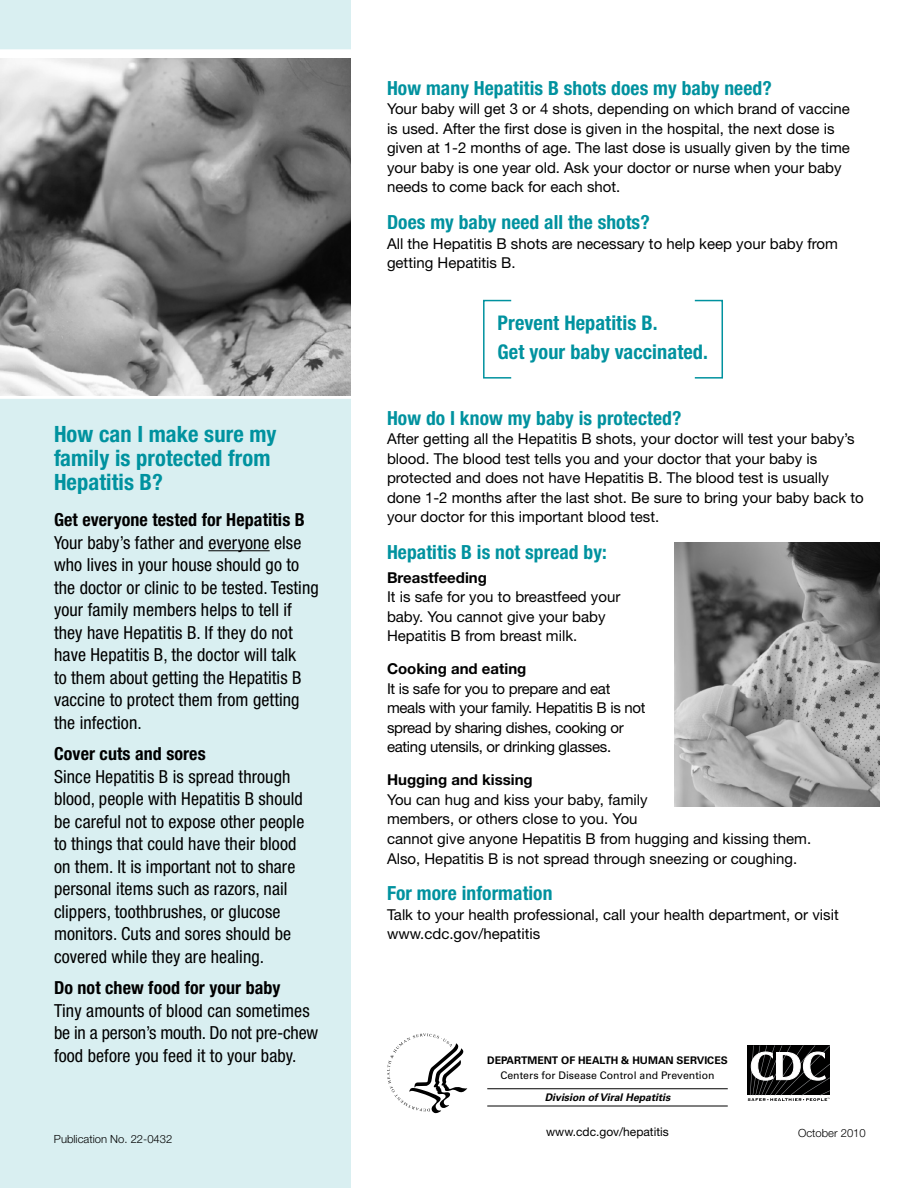
<style>
.page{position:relative;width:918px;height:1188px;background:#fff}
.page>*{position:absolute;margin:0;border:0;box-sizing:border-box;transform-origin:0 0}
.t1{font:700 condensed 22.5px/24px "Helvetica Neue LT Std";letter-spacing:.005em;color:#00929f}
.t2{font:700 condensed 20.25px/28.5px "Helvetica Neue LT Std";letter-spacing:.005em;color:#00929f}
.t3{font:700 condensed 19.5px "Helvetica Neue LT Std";letter-spacing:.005em;color:#00929f}
.t4{font:condensed 18px/22.5px "Helvetica Neue LT Std";letter-spacing:.005em;color:#000}
.t5{font:700 condensed 18px "Helvetica Neue LT Std";letter-spacing:.005em;color:#000}
.t6{font:15px/19.5px "Helvetica Neue LT Std";color:#000}
.t7{font:15px/19.5px "Helvetica Neue LT Std";letter-spacing:-.02em;color:#000}
.t8{font:700 15px "Helvetica Neue LT Std";color:#000}
.HelNeue_BODY{font:12px "Helvetica Neue LT Std";color:#000}
.HelNeue_BODY-2{font:300 11.25px "Helvetica Neue LT Std";color:#000}
.t9{font:10.5px "Univers LT Std";color:#000}
.t10{font:700 10.5px "Univers LT Std";color:#000}
.t11{font:italic 700 10.5px "Univers LT Std";color:#000}
</style>
<div class="page">
<div style="left:0;top:0;width:351px;height:1188px;background:#d9eff1"></div>
<hr style="left:208px;top:550px;width:62px;height:1px;background:#000">
<hr style="left:487px;top:1088px;width:241px;height:1px;background:#000">
<hr style="left:487px;top:1106px;width:241px;height:1px;background:#000">
<div style="left:483px;top:300px;width:29px;height:79px;border:2px solid #00929f"></div>
<div style="left:694px;top:300px;width:29px;height:79px;border:2px solid #00929f"></div>
<div style="left:0;top:49px;width:351px;height:9px;background:#fff"></div>
<div style="left:0;top:390px;width:351px;height:9px;background:#fff"></div>
<img style="left:0;top:58px;width:351px;height:338px">
<img style="left:674px;top:542px;width:206px;height:265px">
<svg style="left:387px;top:1034px;width:80px;height:79px"></svg>
<svg style="left:748px;top:1046px;width:82px;height:55px"></svg>
<h2 class="t1" style="left:54px;top:422px;width:224px">How can I make sure my family is protected from<br>Hepatitis B?</h2>
<h3 class="t5" style="left:54px;top:509px;width:252px">Get everyone tested for Hepatitis B</h3>
<p class="t4" style="left:54px;top:531px;width:266px">Your baby’s father and everyone else who lives in your house should go to the doctor or clinic to be tested. Testing your family members helps to tell if they have Hepatitis B. If they do not have Hepatitis B, the doctor will talk<br>to them about getting the Hepatitis B vaccine to protect them from getting the infection.</p>
<h3 class="t5" style="left:54px;top:743px;width:153px">Cover cuts and sores</h3>
<p class="t4" style="left:54px;top:765px;width:252px">Since Hepatitis B is spread through blood, people with Hepatitis B should be careful not to expose other people to things that could have their blood on them. It is important not to share personal items such as razors, nail clippers, toothbrushes, or glucose monitors. Cuts and sores should be covered while they are healing.</p>
<h3 class="t5" style="left:54px;top:977px;width:228px">Do not chew food for your baby</h3>
<p class="t4" style="left:54px;top:999px;width:266px">Tiny amounts of blood can sometimes be in a person’s mouth. Do not pre-chew food before you feed it to your baby.</p>
<p class="HelNeue_BODY-2" style="left:54px;top:1132px;width:120px">Publication No. 22-0432</p>
<h2 class="t3" style="left:387px;top:76px;width:386px">How many Hepatitis B shots does my baby need?</h2>
<p class="t6" style="left:387px;top:99px;width:464px">Your baby will get 3 or 4 shots, depending on which brand of vaccine is used. After the first dose is given in the hospital, the next dose is given at 1-2 months of age. The last dose is usually given by the time your baby is one year old. Ask your doctor or nurse when your baby needs to come back for each shot.</p>
<h2 class="t3" style="left:387px;top:210px;width:264px">Does my baby need all the shots?</h2>
<p class="t6" style="left:387px;top:233px;width:452px">All the Hepatitis B shots are necessary to help keep your baby from getting Hepatitis B.</p>
<h2 class="t2" style="left:498px;top:309px;width:212px">Prevent Hepatitis B.<br>Get your baby vaccinated.</h2>
<h2 class="t3" style="left:387px;top:406px;width:296px">How do I know my baby is protected?</h2>
<p class="t6" style="left:387px;top:429px;width:478px">After getting all the Hepatitis B shots, your doctor will test your baby’s blood. The blood test tells you and your doctor that your baby is protected and does not have Hepatitis B. The blood test is usually done 1-2 months after the last shot. Be sure to bring your baby back to your doctor for this important blood test.</p>
<h2 class="t3" style="left:387px;top:540px;width:221px">Hepatitis B is not spread by:</h2>
<h3 class="t8" style="left:387px;top:568px;width:101px">Breastfeeding</h3>
<p class="t6" style="left:387px;top:587px;width:235px">It is safe for you to breastfeed your baby. You cannot give your baby<br>Hepatitis B from breast milk.</p>
<h3 class="t8" style="left:387px;top:660px;width:141px">Cooking and eating</h3>
<p class="t7" style="left:387px;top:679px;width:260px">It is safe for you to prepare and eat meals with your family. Hepatitis B is not spread by sharing dishes, cooking or eating utensils, or drinking glasses.</p>
<h3 class="t8" style="left:387px;top:771px;width:147px">Hugging and kissing</h3>
<p class="t6" style="left:387px;top:790px;width:426px">You can hug and kiss your baby, family<br>members, or others close to you. You<br>cannot give anyone Hepatitis B from hugging and kissing them.<br>Also, Hepatitis B is not spread through sneezing or coughing.</p>
<h2 class="t3" style="left:387px;top:882px;width:167px">For more information</h2>
<p class="t6" style="left:387px;top:905px;width:453px">Talk to your health professional, call your health department, or visit www.cdc.gov/hepatitis</p>
<p class="t10" style="left:487px;top:1054px;width:242px">DEPARTMENT OF HEALTH &amp; HUMAN SERVICES</p>
<p class="t9" style="left:500px;top:1069px;width:216px">Centers for Disease Control and Prevention</p>
<p class="t11" style="left:545px;top:1091px;width:127px">Division of Viral Hepatitis</p>
<p class="HelNeue_BODY" style="left:546px;top:1125px;width:124px">www.cdc.gov/hepatitis</p>
<p class="HelNeue_BODY-2" style="left:798px;top:1126px;width:69px">October 2010</p>
</div>
